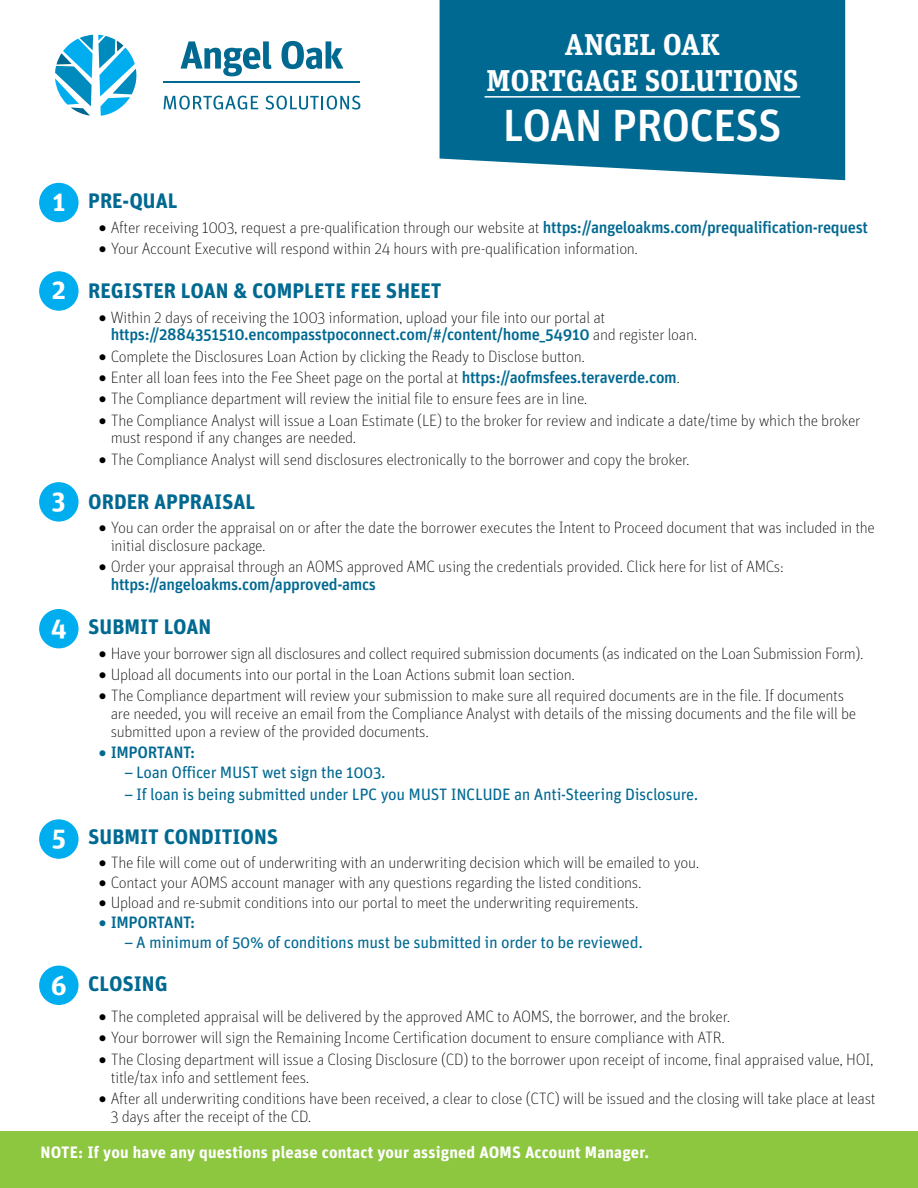
<style>
.page{position:relative;width:918px;height:1188px;background:#fff}
.page>*{position:absolute;margin:0;border:0;box-sizing:border-box;transform-origin:0 0}
.t1{font:500 45px "Unit OT";letter-spacing:-.02em;color:#fff}
.t2{font:700 30px/36px "Unit Slab OT";letter-spacing:.01em;color:#fff;text-align:center}
.t3{font:700 27px "Unit Slab OT";color:#fff}
.t4{font:700 21px "Unit OT";color:#006991}
.t5{font:100 16.5px/17.9px "Unit OT";letter-spacing:-.02em;color:#000}
.t6{font:16.5px "Unit OT";letter-spacing:-.02em;color:#006991}
.t7{font:700 16.5px "Unit OT";letter-spacing:.01em;color:#fff}
.t8{font:500 16.5px "Unit OT";letter-spacing:-.02em;color:#006991}
.s1{font-weight:500;color:#006991}
</style>
<div class="page">
<div style="left:440px;top:0;width:405px;height:180px;background:#006991"></div>
<svg style="left:164px;top:96px;width:94px;height:14px"></svg>
<svg style="left:265px;top:96px;width:95px;height:14px"></svg>
<hr style="left:164px;top:81px;width:196px;height:2px;background:#006991">
<svg style="left:181px;top:41px;width:90px;height:35px"></svg>
<svg style="left:281px;top:41px;width:62px;height:28px"></svg>
<svg style="left:55px;top:35px;width:81px;height:81px"></svg>
<hr style="left:485px;top:96px;width:315px;height:2px;background:#fff">
<div style="left:39px;top:183px;width:40px;height:39px;background:#00aeef;border-radius:50%"></div>
<div style="left:39px;top:271px;width:40px;height:40px;background:#00aeef;border-radius:50%"></div>
<div style="left:39px;top:482px;width:40px;height:40px;background:#00aeef;border-radius:50%"></div>
<div style="left:39px;top:609px;width:40px;height:39px;background:#00aeef;border-radius:50%"></div>
<div style="left:39px;top:819px;width:40px;height:40px;background:#00aeef;border-radius:50%"></div>
<div style="left:39px;top:966px;width:40px;height:39px;background:#00aeef;border-radius:50%"></div>
<div style="left:0;top:1132px;width:918px;height:56px;background:#8dc63f"></div>
<h3 class="t3" style="left:53px;top:184px;width:14px">1</h3>
<h3 class="t3" style="left:52px;top:272px;width:15px">2</h3>
<h3 class="t3" style="left:52px;top:483px;width:15px">3</h3>
<h3 class="t3" style="left:51px;top:610px;width:17px">4</h3>
<h3 class="t3" style="left:52px;top:820px;width:15px">5</h3>
<h3 class="t3" style="left:51px;top:968px;width:17px">6</h3>
<h2 class="t2" style="left:486px;top:27px;width:313px">ANGEL OAK<br>MORTGAGE SOLUTIONS</h2>
<h1 class="t1" style="left:503px;top:96px;width:281px">LOAN PROCESS</h1>
<p class="t4" style="left:88px;top:187px;width:91px">PRE-QUAL</p>
<p class="t5" style="left:99px;top:218px;width:771px">• After receiving 1003, request a pre-qualification through our website at <span class="s1">https://angeloakms.com/prequalification-request</span></p>
<p class="t5" style="left:99px;top:240px;width:541px">• Your Account Executive will respond within 24 hours with pre-qualification information.</p>
<p class="t4" style="left:88px;top:277px;width:355px">REGISTER LOAN &amp; COMPLETE FEE SHEET</p>
<p class="t5" style="left:111px;top:308px;width:588px;text-indent:-12px">• Within 2 days of receiving the 1003 information, upload your file into our portal at <span class="s1">https://2884351510.encompasstpoconnect.com/#/content/home_54910</span> and register loan.</p>
<p class="t5" style="left:99px;top:347px;width:488px">• Complete the Disclosures Loan Action by clicking the Ready to Disclose button.</p>
<p class="t5" style="left:99px;top:369px;width:583px">• Enter all loan fees into the Fee Sheet page on the portal at <span class="s1">https://aofmsfees.teraverde.com</span>.</p>
<p class="t5" style="left:99px;top:390px;width:490px">• The Compliance department will review the initial file to ensure fees are in line.</p>
<p class="t5" style="left:111px;top:411px;width:751px;text-indent:-12px">• The Compliance Analyst will issue a Loan Estimate (LE) to the broker for review and indicate a date/time by which the broker must respond if any changes are needed.</p>
<p class="t5" style="left:99px;top:450px;width:593px">• The Compliance Analyst will send disclosures electronically to the borrower and copy the broker.</p>
<p class="t4" style="left:88px;top:488px;width:169px">ORDER APPRAISAL</p>
<p class="t5" style="left:111px;top:519px;width:766px;text-indent:-12px">• You can order the appraisal on or after the date the borrower executes the Intent to Proceed document that was included in the initial disclosure package.</p>
<p class="t5" style="left:111px;top:558px;width:675px;text-indent:-12px">• Order your appraisal through an AOMS approved AMC using the credentials provided. Click here for list of AMCs: <span class="s1">https://angeloakms.com/approved-amcs</span></p>
<p class="t4" style="left:88px;top:613px;width:125px">SUBMIT LOAN</p>
<p class="t5" style="left:99px;top:644px;width:766px">• Have your borrower sign all disclosures and collect required submission documents (as indicated on the Loan Submission Form).</p>
<p class="t5" style="left:99px;top:666px;width:478px">• Upload all documents into our portal in the Loan Actions submit loan section.</p>
<p class="t5" style="left:111px;top:687px;width:747px;text-indent:-12px">• The Compliance department will review your submission to make sure all required documents are in the file. If documents are needed, you will receive an email from the Compliance Analyst with details of the missing documents and the file will be submitted upon a review of the provided documents.</p>
<p class="t8" style="left:99px;top:742px;width:98px">• IMPORTANT:</p>
<p class="t6" style="left:124px;top:762px;width:263px">– Loan Officer MUST wet sign the 1003.</p>
<p class="t6" style="left:124px;top:783px;width:576px">– If loan is being submitted under LPC you MUST INCLUDE an Anti-Steering Disclosure.</p>
<p class="t4" style="left:88px;top:823px;width:192px">SUBMIT CONDITIONS</p>
<p class="t5" style="left:99px;top:854px;width:602px">• The file will come out of underwriting with an underwriting decision which will be emailed to you.</p>
<p class="t5" style="left:99px;top:874px;width:544px">• Contact your AOMS account manager with any questions regarding the listed conditions.</p>
<p class="t5" style="left:99px;top:894px;width:541px">• Upload and re-submit conditions into our portal to meet the underwriting requirements.</p>
<p class="t8" style="left:99px;top:912px;width:98px">• IMPORTANT:</p>
<p class="t6" style="left:124px;top:932px;width:520px">– A minimum of 50% of conditions must be submitted in order to be reviewed.</p>
<p class="t4" style="left:88px;top:970px;width:81px">CLOSING</p>
<p class="t5" style="left:99px;top:1008px;width:633px">• The completed appraisal will be delivered by the approved AMC to AOMS, the borrower, and the broker.</p>
<p class="t5" style="left:99px;top:1029px;width:628px">• Your borrower will sign the Remaining Income Certification document to ensure compliance with ATR.</p>
<p class="t5" style="left:111px;top:1050px;width:764px;text-indent:-12px">• The Closing department will issue a Closing Disclosure (CD) to the borrower upon receipt of income, final appraised value, HOI, title/tax info and settlement fees.</p>
<p class="t5" style="left:111px;top:1090px;width:766px;text-indent:-12px">• After all underwriting conditions have been received, a clear to close (CTC) will be issued and the closing will take place at least<br>3 days after the receipt of the CD.</p>
<p class="t7" style="left:40px;top:1142px;width:610px">NOTE: If you have any questions please contact your assigned AOMS Account Manager.</p>
</div>
